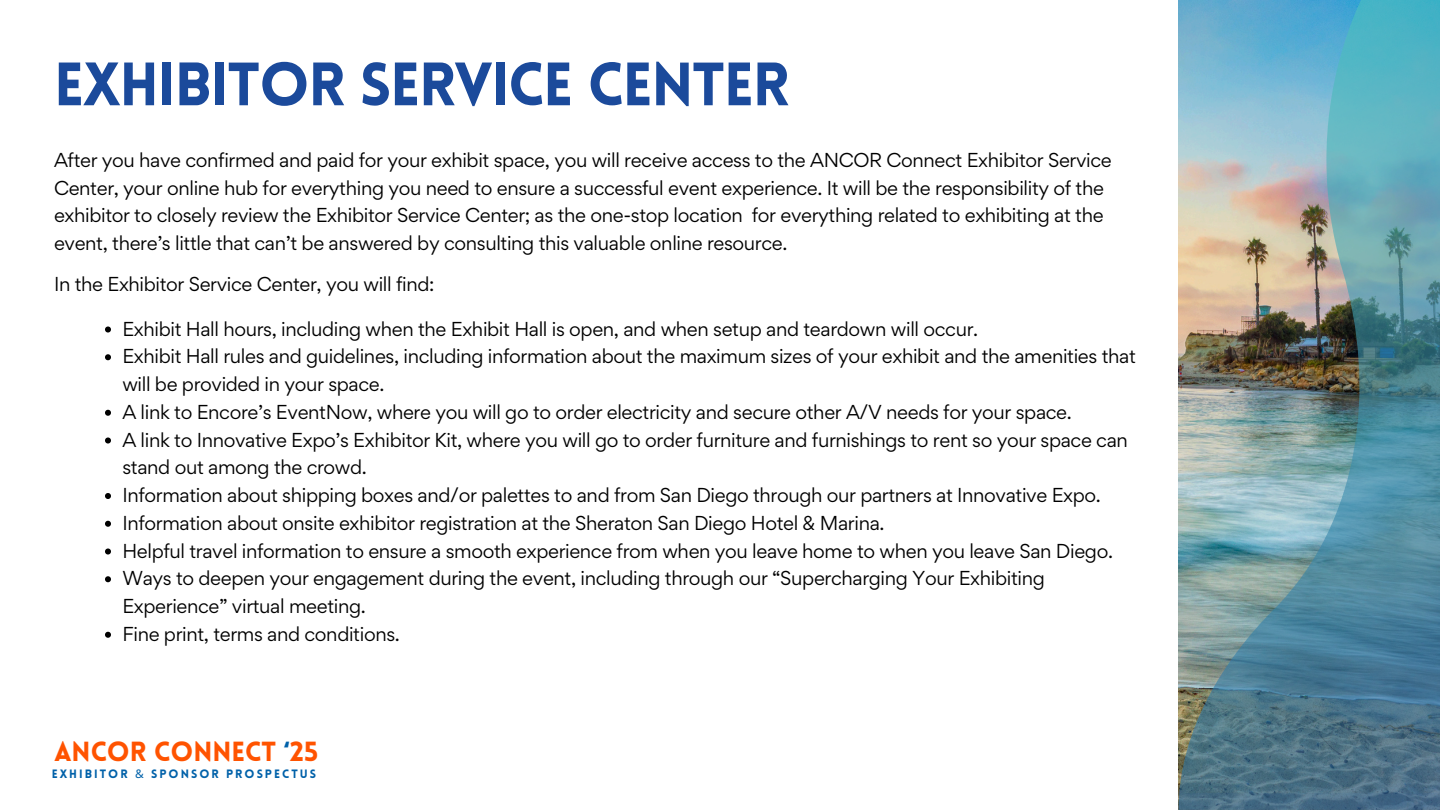
<style>
.page{position:relative;width:1440px;height:810px;background:#fff}
.page>*{position:absolute;margin:0;border:0;box-sizing:border-box;transform-origin:0 0}
.t1{font:900 59.8px "Lovelo";letter-spacing:-.02em;color:#1b4a9b}
.t2{font:900 27.1px "Lovelo";color:#ff5300}
.t3{font:18px/27.8px "Gordita";letter-spacing:-.02em;color:#000}
.t4{font:900 11.9px "Lovelo";letter-spacing:.17em;color:#0061a9}
.s1{color:#0061a9}
.s2{font-family:"Noto Sans";font-weight:400}
</style>
<div class="page">
<img style="left:1179px;top:0;width:261px;height:810px">
<svg style="left:105px;top:327px;width:6px;height:6px"></svg>
<svg style="left:105px;top:354px;width:6px;height:6px"></svg>
<svg style="left:105px;top:410px;width:6px;height:6px"></svg>
<svg style="left:105px;top:438px;width:6px;height:6px"></svg>
<svg style="left:105px;top:493px;width:6px;height:6px"></svg>
<svg style="left:105px;top:521px;width:6px;height:6px"></svg>
<svg style="left:105px;top:549px;width:6px;height:6px"></svg>
<svg style="left:105px;top:576px;width:6px;height:6px"></svg>
<svg style="left:105px;top:632px;width:6px;height:6px"></svg>
<h3 class="t1" style="left:54px;top:60px;width:737px">EXHIBITOR SERVICE CENTER</h3>
<h1 class="t3" style="left:54px;top:146px;width:1059px">After you have confirmed and paid for your exhibit space, you will receive access to the ANCOR Connect Exhibitor Service Center, your online hub for everything you need to ensure a successful event experience. It will be the responsibility of the exhibitor to closely review the Exhibitor Service Center; as the one-stop location for everything related to exhibiting at the event, there’s little that can’t be answered by consulting this valuable online resource.</h1>
<h3 class="t3" style="left:54px;top:270px;width:382px">In the Exhibitor Service Center, you will find:</h3>
<p class="t3" style="left:122px;top:314px;width:857px">Exhibit Hall hours, including when the Exhibit Hall is open, and when setup and teardown will occur.</p>
<p class="t3" style="left:122px;top:342px;width:1015px">Exhibit Hall rules and guidelines, including information about the maximum sizes of your exhibit and the amenities that will be provided in your space.</p>
<p class="t3" style="left:122px;top:398px;width:951px">A link to Encore’s EventNow, where you will go to order electricity and secure other A/V needs for your space.</p>
<p class="t3" style="left:122px;top:425px;width:1007px">A link to Innovative Expo’s Exhibitor Kit, where you will go to order furniture and furnishings to rent so your space can stand out among the crowd.</p>
<p class="t3" style="left:122px;top:481px;width:980px">Information about shipping boxes and/or palettes to and from San Diego through our partners at Innovative Expo.</p>
<p class="t3" style="left:122px;top:509px;width:764px">Information about onsite exhibitor registration at the Sheraton San Diego Hotel &amp; Marina.</p>
<p class="t3" style="left:122px;top:536px;width:992px">Helpful travel information to ensure a smooth experience from when you leave home to when you leave San Diego.</p>
<p class="t3" style="left:122px;top:564px;width:924px">Ways to deepen your engagement during the event, including through our “Supercharging Your Exhibiting<br>Experience” virtual meeting.</p>
<p class="t3" style="left:122px;top:620px;width:279px">Fine print, terms and conditions.</p>
<p class="t2" style="left:54px;top:741px;width:266px">ANCOR CONNECT <span class="s1">‘</span>25</p>
<h2 class="t4" style="left:52px;top:769px;width:266px">EXHIBITOR <span class="s2">&amp;</span> SPONSOR PROSPECTUS</h2>
</div>
